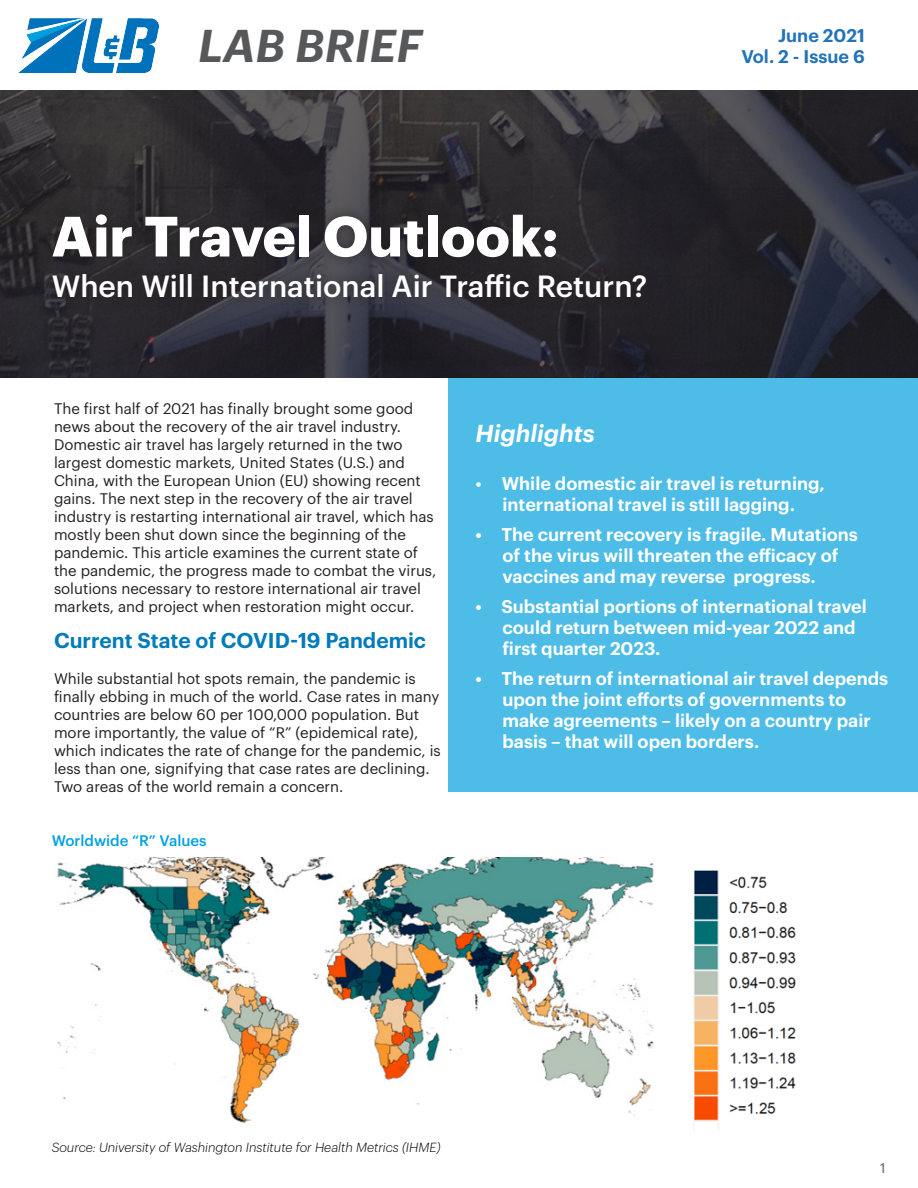
<style>
.page{position:relative;width:918px;height:1188px;background:#fff}
.page>*{position:absolute;margin:0;border:0;box-sizing:border-box;transform-origin:0 0}
.Heading_1_Title{font:700 55.5px "Graphik";color:#fff}
.Template_Lab_Brief_T{font:italic 600 45px "Graphik";color:#57585a}
.Heading_1_Subtitle{font:500 30px "Graphik";color:#fff}
.Template_Highlights{font:italic 600 24px "Graphik";color:#fff}
.Body_Type{font:600 21px "Graphik";color:#007bba}
.t1{font:600 18px/21px "Graphik";color:#fff}
.Template_Date_Issue{font:600 18px "Graphik";color:#2273ba}
.Body_Type-2{font:15px/18px "Graphik";color:#231f20}
.List_Item_Bulleted{font:500 15px "Graphik";color:#00a1df}
.Template_Page_Number{font:13.5px "Graphik";color:#57585a}
.List_Item_Bulleted-2{font:italic 300 12.9px "Graphik";color:#000}
.s1{font-weight:500}
</style>
<div class="page">
<div style="left:448px;top:378px;width:470px;height:414px;background:#4dbde8"></div>
<svg style="left:0;top:90px;width:918px;height:288px;background:#2d2c32"></svg>
<div style="left:40px;top:202px;width:618px;height:108px;background:#231f20;opacity:.75"></div>
<img style="left:694px;top:870px;width:102px;height:261px">
<img style="left:57px;top:857px;width:597px;height:267px">
<img style="left:19px;top:19px;width:139px;height:54px">
<p class="Template_Lab_Brief_T" style="left:198px;top:11px;width:226px">LAB BRIEF</p>
<p class="Template_Date_Issue" style="left:778px;top:22px;width:88px">June 2021</p>
<p class="Template_Date_Issue" style="left:741px;top:43px;width:125px">Vol. 2 - Issue 6</p>
<p class="Heading_1_Title" style="left:52px;top:193px;width:508px">Air Travel Outlook:</p>
<p class="Heading_1_Subtitle" style="left:52px;top:263px;width:597px">When Will International Air Traffic Return?</p>
<p class="Body_Type-2" style="left:54px;top:398px;width:384px">The first half of 2021 has finally brought some good news about the recovery of the air travel industry.<br>Domestic air travel has largely returned in the two largest domestic markets, United States (U.S.) and China, with the European Union (EU) showing recent gains. The next step in the recovery of the air travel industry is restarting international air travel, which has mostly been shut down since the beginning of the pandemic. This article examines the current state of the pandemic, the progress made to combat the virus, solutions necessary to restore international air travel markets, and project when restoration might occur.</p>
<p class="Body_Type" style="left:54px;top:624px;width:374px">Current State of COVID-19 Pandemic</p>
<p class="Body_Type-2" style="left:54px;top:668px;width:388px">While substantial hot spots remain, the pandemic is finally ebbing in much of the world. Case rates in many countries are below 60 per 100,000 population. But more importantly, the value of “R” (epidemical rate), which indicates the rate of change for the pandemic, is less than one, signifying that case rates are declining.<br>Two areas of the world remain a concern.</p>
<p class="List_Item_Bulleted" style="left:52px;top:829px;width:157px">Worldwide “R” Values</p>
<p class="Template_Highlights" style="left:476px;top:415px;width:121px">Highlights</p>
<p class="t1" style="left:476px;top:471px;width:351px;text-align:center"><span class="s1">•</span> While domestic air travel is returning, international travel is still lagging.</p>
<p class="t1" style="left:502px;top:522px;width:357px;text-indent:-27px">• The current recovery is fragile. Mutations of the virus will threaten the efficacy of vaccines and may reverse progress.</p>
<p class="t1" style="left:502px;top:594px;width:366px;text-indent:-27px">• Substantial portions of international travel could return between mid-year 2022 and first quarter 2023.</p>
<p class="t1" style="left:502px;top:666px;width:387px;text-indent:-27px">• The return of international air travel depends upon the joint efforts of governments to make agreements – likely on a country pair basis – that will open borders.</p>
<p class="List_Item_Bulleted-2" style="left:52px;top:1138px;width:391px">Source: University of Washington Institute for Health Metrics (IHME)</p>
<p class="Template_Page_Number" style="left:880px;top:1158px;width:7px">1</p>
</div>
